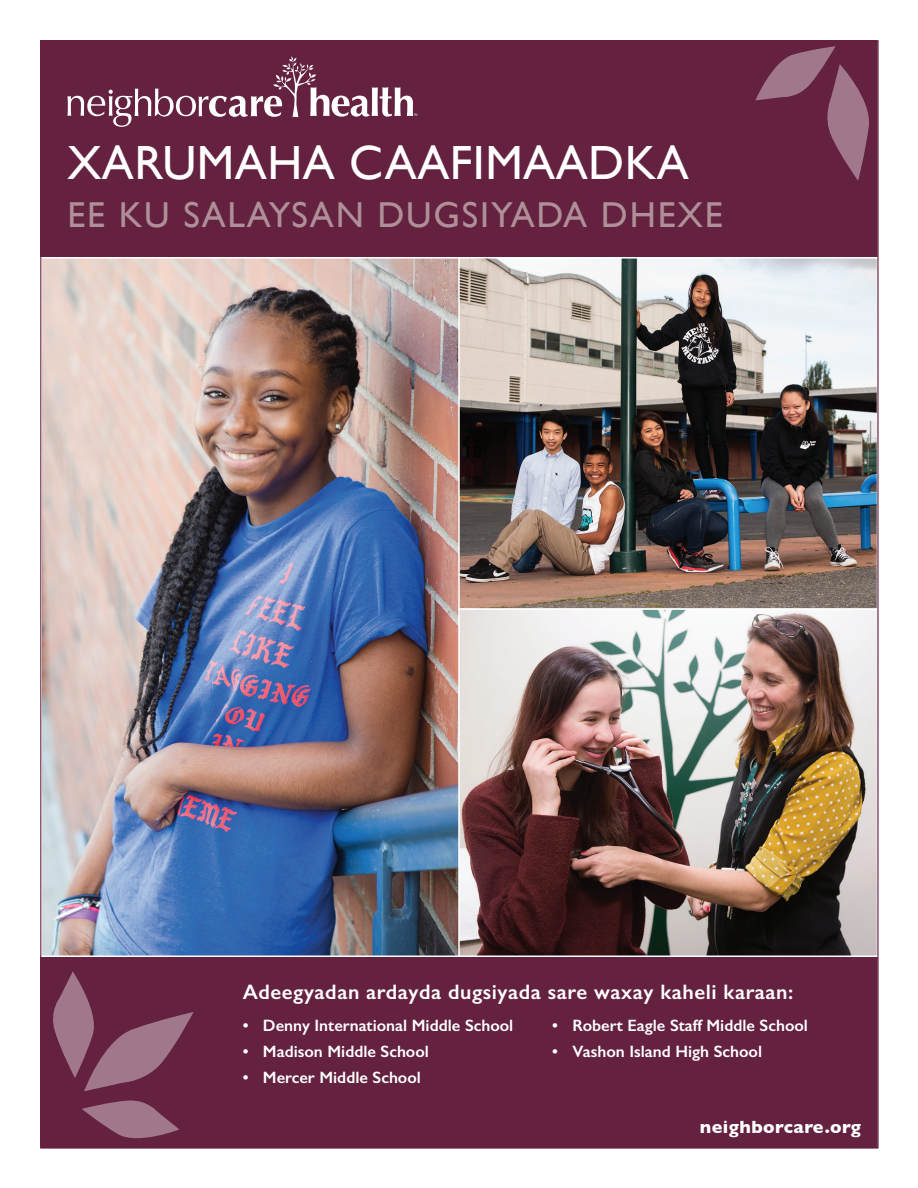
<style>
.page{position:relative;width:918px;height:1188px;background:#fff}
.page>*{position:absolute;margin:0;border:0;box-sizing:border-box;transform-origin:0 0}
.t1{font:48px "Gill Sans";letter-spacing:.01em;color:#fff}
.t2{font:36px "Gill Sans";letter-spacing:.05em;color:#af8f98}
.t3{font:600 21px "Gill Sans";letter-spacing:.025em;color:#fff}
.t4{font:700 18px "Gill Sans";letter-spacing:.025em;color:#fff}
.t5{font:600 16.5px "Gill Sans";color:#fff}
.t6{font:4.8px "Myriad";color:#fff}
</style>
<div class="page">
<div style="left:40px;top:955px;width:838px;height:193px;background:#642140"></div>
<img style="left:43px;top:260px;width:414px;height:694px">
<img style="left:461px;top:260px;width:414px;height:347px">
<div style="left:458px;top:257px;width:420px;height:353px;border:2px solid #fff"></div>
<img style="left:461px;top:611px;width:414px;height:343px">
<div style="left:458px;top:608px;width:420px;height:349px;border:2px solid #fff"></div>
<div style="left:40px;top:40px;width:838px;height:217px;background:#642140"></div>
<svg style="left:755px;top:46px;width:114px;height:135px"></svg>
<svg style="left:68px;top:56px;width:345px;height:71px"></svg>
<svg style="left:82px;top:1100px;width:97px;height:39px"></svg>
<svg style="left:53px;top:971px;width:141px;height:120px"></svg>
<p class="t6" style="left:414px;top:113px;width:5px">™</p>
<h1 class="t1" style="left:68px;top:134px;width:623px">XARUMAHA CAAFIMAADKA</h1>
<h2 class="t2" style="left:68px;top:193px;width:657px">EE KU SALAYSAN DUGSIYADA DHEXE</h2>
<p class="t3" style="left:243px;top:979px;width:552px">Adeegyadan ardayda dugsiyada sare waxay kaheli karaan:</p>
<p class="t5" style="left:243px;top:1015px;width:272px">• Denny International Middle School</p>
<p class="t5" style="left:243px;top:1041px;width:188px">• Madison Middle School</p>
<p class="t5" style="left:243px;top:1068px;width:180px">• Mercer Middle School</p>
<p class="t5" style="left:552px;top:1015px;width:257px">• Robert Eagle Staff Middle School</p>
<p class="t5" style="left:552px;top:1041px;width:211px">• Vashon Island High School</p>
<p class="t4" style="left:700px;top:1112px;width:163px">neighborcare.org</p>
</div>
